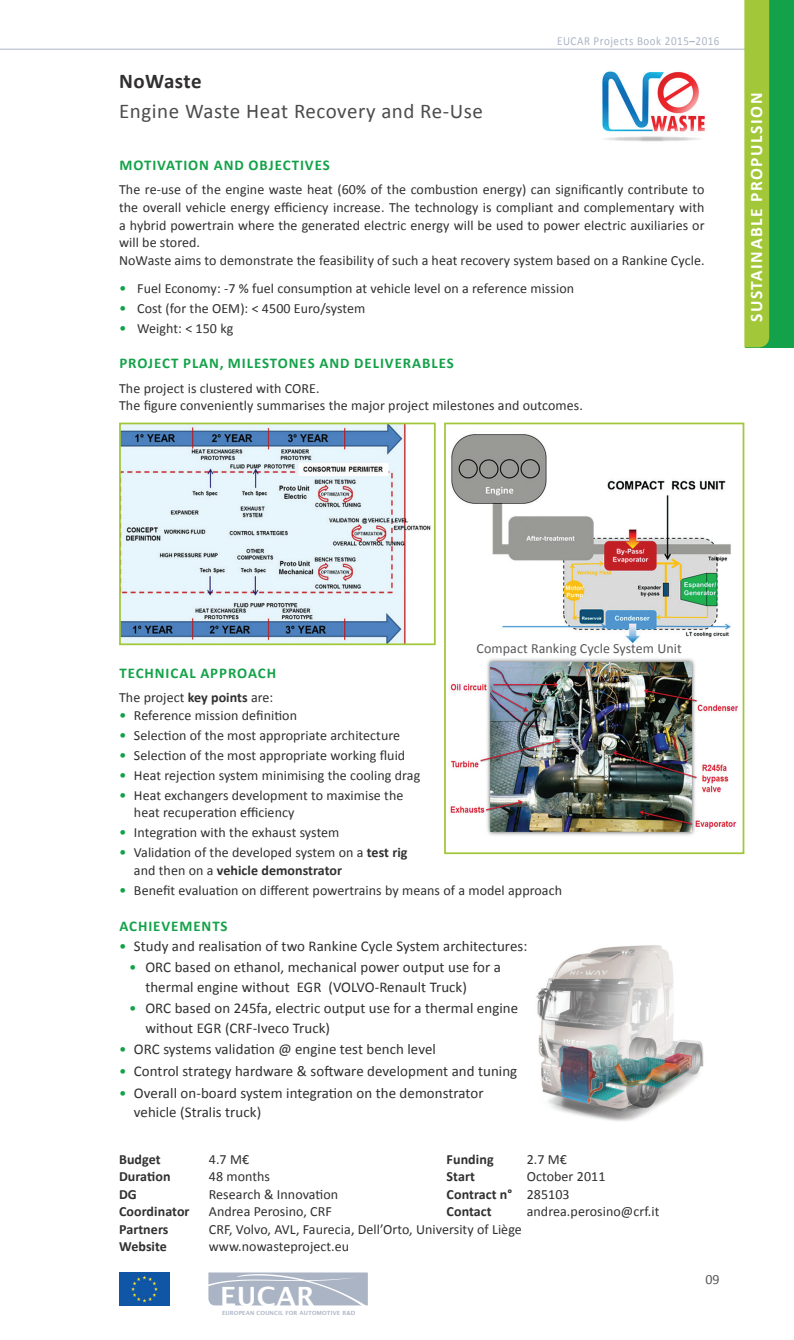
<style>
.page{position:relative;width:794px;height:1340px;background:#fff}
.page>*{position:absolute;margin:0;border:0;box-sizing:border-box;transform-origin:0 0}
.t1{font:700 26.6px "Lucida Grande";letter-spacing:.02em;color:#fff}
.t2{font:21px "Calibri";letter-spacing:.025em;color:#4b4c4d}
.t3{font:700 21px "Calibri";color:#312f30}
.t4{font:700 17.5px "Calibri";letter-spacing:.09em;color:#fff}
.t5{font:14.88px/19.2px "Calibri";letter-spacing:.005em;color:#312f30}
.t6{font:700 14.88px "Calibri";letter-spacing:.065em;color:#13a249}
.t7{font:14px/17.5px "Calibri";letter-spacing:.005em;color:#312f30}
.t8{font:700 14px/17.5px "Calibri";letter-spacing:.005em;color:#312f30}
.t9{font:14px "Calibri";letter-spacing:.005em;color:#57585a}
.t10{font:12.25px "Calibri";letter-spacing:.05em;color:#abb4c4;scale:.9 1}
.t11{font:700 5.77px "Lucida Grande";letter-spacing:.015em;color:#abb4c4}
.s1{font-weight:700}
.s2{font-size:14.88px;color:#13a249}
.s3{color:#13a249}
</style>
<div class="page">
<hr style="left:0;top:49px;width:754px;height:1px;background:#abb4c4">
<div style="left:745px;top:0;width:49px;height:347px;background:#13a249"></div>
<div style="left:744px;top:0;width:25px;height:347px;background:#a2c839"></div>
<svg style="left:208px;top:1272px;width:160px;height:33px;background:#b1b9c8"></svg>
<img style="left:119px;top:1272px;width:50px;height:33px">
<img style="left:450px;top:434px;width:289px;height:402px">
<img style="left:122px;top:425px;width:309px;height:217px">
<div style="left:119px;top:422px;width:317px;height:223px;border:2px solid #a2c839"></div>
<div style="left:444px;top:422px;width:300px;height:432px;border:2px solid #a2c839"></div>
<img style="left:536px;top:945px;width:168px;height:176px">
<img style="left:602px;top:71px;width:103px;height:71px">
<h2 class="t3" style="left:119px;top:68px;width:84px">NoWaste</h2>
<h2 class="t2" style="left:119px;top:98px;width:365px">Engine Waste Heat Recovery and Re-Use</h2>
<p class="t10" style="left:557px;top:34px;width:182px">EUCAR Projects Book 2015<span class="s1">–</span>2016</p>
<p class="t6" style="left:119px;top:156px;width:212px">Motivation and Objectives</p>
<p class="t7" style="left:119px;top:180px;width:587px">The re-use of the engine waste heat (60% of the combustion energy) can significantly contribute to the overall vehicle energy efficiency increase. The technology is compliant and complementary with a hybrid powertrain where the generated electric energy will be used to power electric auxiliaries or will be stored.<br>NoWaste aims to demonstrate the feasibility of such a heat recovery system based on a Rankine Cycle.</p>
<p class="t7" style="left:119px;top:278px;width:456px"><span class="s2">•</span> Fuel Economy: -7 % fuel consumption at vehicle level on a reference mission</p>
<p class="t7" style="left:119px;top:298px;width:248px"><span class="s2">•</span> Cost (for the OEM): &lt; 4500 Euro/system</p>
<p class="t7" style="left:119px;top:318px;width:116px"><span class="s2">•</span> Weight: &lt; 150 kg</p>
<p class="t6" style="left:119px;top:354px;width:336px">PROJECT PLAN, MILESTONES AND DELIVERABLES</p>
<p class="t7" style="left:119px;top:379px;width:465px">The project is clustered with CORE.<br>The figure conveniently summarises the major project milestones and outcomes.</p>
<p class="t4" style="left:745px;top:322px;width:231px;rotate:-90deg">Sustainable Propulsion</p>
<p class="t9" style="left:476px;top:639px;width:207px">Compact Ranking Cycle System Unit</p>
<p class="t6" style="left:119px;top:663px;width:156px">TECHNICAL APPROACH</p>
<p class="t7" style="left:119px;top:688px;width:156px">The project <span class="s1">key points</span> are:</p>
<p class="t7" style="left:119px;top:706px;width:179px"><span class="s2">•</span> Reference mission definition</p>
<p class="t7" style="left:119px;top:726px;width:282px"><span class="s2">•</span> Selection of the most appropriate architecture</p>
<p class="t7" style="left:119px;top:746px;width:288px"><span class="s2">•</span> Selection of the most appropriate working fluid</p>
<p class="t7" style="left:119px;top:766px;width:303px"><span class="s2">•</span> Heat rejection system minimising the cooling drag</p>
<p class="t7" style="left:134px;top:785px;width:271px;text-indent:-15px"><span class="s2">•</span> Heat exchangers development to maximise the heat recuperation efficiency</p>
<p class="t7" style="left:119px;top:823px;width:222px"><span class="s2">•</span> Integration with the exhaust system</p>
<p class="t7" style="left:134px;top:843px;width:275px;text-indent:-15px"><span class="s2">•</span> Validation of the developed system on a <span class="s1">test rig </span>and then on a <span class="s1">vehicle demonstrator</span></p>
<p class="t7" style="left:119px;top:880px;width:444px"><span class="s2">•</span> Benefit evaluation on different powertrains by means of a model approach</p>
<p class="t6" style="left:119px;top:917px;width:109px">ACHI EVEMENTS</p>
<p class="t5" style="left:119px;top:935px;width:410px"><span class="s3">•</span> Study and realisation of two Rankine Cycle System architectures:</p>
<p class="t5" style="left:145px;top:957px;width:357px;text-indent:-16px"><span class="s3">•</span> ORC based on ethanol, mechanical power output use for a thermal engine without EGR (VOLVO-Renault Truck)</p>
<p class="t5" style="left:145px;top:998px;width:374px;text-indent:-16px"><span class="s3">•</span> ORC based on 245fa, electric output use for a thermal engine without EGR (CRF-Iveco Truck)</p>
<p class="t5" style="left:119px;top:1039px;width:318px"><span class="s3">•</span> ORC systems validation @ engine test bench level</p>
<p class="t5" style="left:119px;top:1060px;width:400px"><span class="s3">•</span> Control strategy hardware &amp; software development and tuning</p>
<p class="t5" style="left:134px;top:1082px;width:351px;text-indent:-15px"><span class="s3">•</span> Overall on-board system integration on the demonstrator vehicle (Stralis truck)</p>
<p class="t8" style="left:119px;top:1149px;width:72px">Budget<br>Duration<br>DG<br>Coordinator<br>Partners<br>Website</p>
<p class="t8" style="left:446px;top:1149px;width:67px">Funding<br>Start<br>Contract n°<br>Contact</p>
<p class="t7" style="left:527px;top:1149px;width:134px">2.7 M€<br>October 2011<br>285103 andrea.perosino@crf.it</p>
<p class="t7" style="left:209px;top:1149px;width:314px">4.7 M€<br>48 months<br>Research &amp; Innovation<br>Andrea Perosino, CRF<br>CRF, Volvo, AVL, Faurecia, Dell’Orto, University of Liège www.nowasteproject.eu</p>
<h1 class="t1" style="left:220px;top:1274px;width:96px">EUCAR</h1>
<p class="t11" style="left:222px;top:1307px;width:135px">EUROPEAN COU NCIL FOR AUTOMOTIVE R&amp;D</p>
<p class="t9" style="left:705px;top:1270px;width:16px">09</p>
</div>
